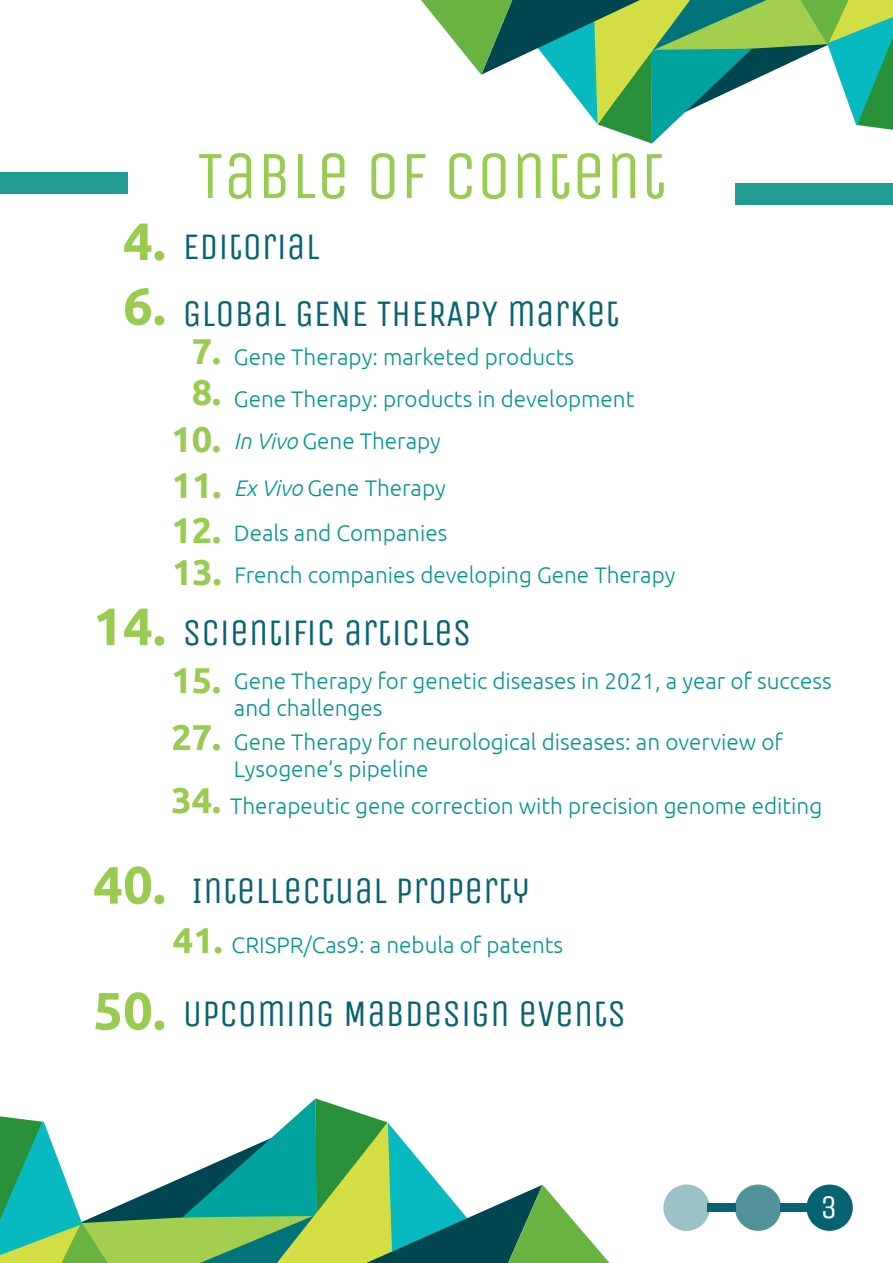
<style>
.page{position:relative;width:893px;height:1263px;background:#fff}
.page>*{position:absolute;margin:0;border:0;box-sizing:border-box;transform-origin:0 0}
.t1{font:67.5px "Unica One";color:#99cb50}
.t2{font:700 52.5px "Ubuntu";color:#99cb50}
.t3{font:37.5px "Unica One";color:#076371}
.t4{font:700 36px "Ubuntu";color:#99cb50}
.t5{font:33px "Unica One";color:#fff}
.t6{font:300 22.5px/27px "Ubuntu";color:#00968f}
.s1{font-style:italic}
</style>
<div class="page">
<div style="left:0;top:173px;width:128px;height:21px;background:#229c92"></div>
<div style="left:736px;top:183px;width:157px;height:22px;background:#229c92"></div>
<svg style="left:421px;top:0;width:472px;height:144px"></svg>
<svg style="left:0;top:1098px;width:609px;height:165px"></svg>
<div style="left:780px;top:1203px;width:29px;height:9px;background:#076371"></div>
<div style="left:708px;top:1203px;width:28px;height:9px;background:#076371"></div>
<div style="left:806px;top:1184px;width:47px;height:47px;background:#076371;border-radius:50%"></div>
<div style="left:663px;top:1184px;width:47px;height:47px;background:#9cc1c6;border-radius:50%"></div>
<div style="left:735px;top:1184px;width:46px;height:47px;background:#51929b;border-radius:50%"></div>
<p class="t1" style="left:197px;top:136px;width:471px">TABLE OF CONTENT</p>
<p class="t2" style="left:123px;top:209px;width:44px">4.</p>
<p class="t3" style="left:183px;top:225px;width:138px">EDITORIAL</p>
<p class="t2" style="left:123px;top:274px;width:44px">6.</p>
<p class="t6" style="left:234px;top:343px;width:342px">Gene Therapy: marketed products</p>
<p class="t3" style="left:183px;top:292px;width:438px">GLOBAL GENE THERAPY MARKET</p>
<p class="t4" style="left:192px;top:329px;width:31px">7.</p>
<p class="t4" style="left:192px;top:371px;width:31px">8.</p>
<p class="t6" style="left:234px;top:385px;width:402px">Gene Therapy: products in development</p>
<p class="t4" style="left:171px;top:417px;width:51px">10.</p>
<p class="t6" style="left:234px;top:427px;width:209px"><span class="s1">In Vivo</span> Gene Therapy</p>
<p class="t4" style="left:172px;top:464px;width:51px">11.</p>
<p class="t6" style="left:234px;top:474px;width:213px"><span class="s1">Ex Vivo</span> Gene Therapy</p>
<p class="t4" style="left:171px;top:508px;width:51px">12.</p>
<p class="t6" style="left:234px;top:519px;width:215px">Deals and Companies</p>
<p class="t4" style="left:172px;top:551px;width:51px">13.</p>
<p class="t6" style="left:234px;top:561px;width:443px">French companies developing Gene Therapy</p>
<p class="t2" style="left:93px;top:594px;width:74px">14.</p>
<p class="t3" style="left:183px;top:610px;width:290px">SCIENTIFIC ARTICLES</p>
<p class="t6" style="left:234px;top:667px;width:599px">Gene Therapy for genetic diseases in 2021, a year of success and challenges</p>
<p class="t4" style="left:171px;top:658px;width:51px">15.</p>
<p class="t4" style="left:171px;top:716px;width:51px">27.</p>
<p class="t6" style="left:234px;top:727px;width:551px">Gene Therapy for neurological diseases: an overview of<br>Lysogene’s pipeline</p>
<p class="t6" style="left:230px;top:791px;width:594px">Therapeutic gene correction with precision genome editing</p>
<p class="t4" style="left:171px;top:778px;width:51px">34.</p>
<p class="t2" style="left:93px;top:853px;width:74px">40.</p>
<p class="t3" style="left:191px;top:869px;width:340px">INTELLECTUAL PROPERTY</p>
<p class="t4" style="left:173px;top:918px;width:51px">41.</p>
<p class="t6" style="left:232px;top:931px;width:333px">CRISPR/Cas9: a nebula of patents</p>
<p class="t2" style="left:93px;top:979px;width:74px">50.</p>
<p class="t3" style="left:183px;top:992px;width:445px">UPCOMING MABDESIGN EVENTS</p>
<p class="t5" style="left:820px;top:1188px;width:18px">3</p>
</div>
